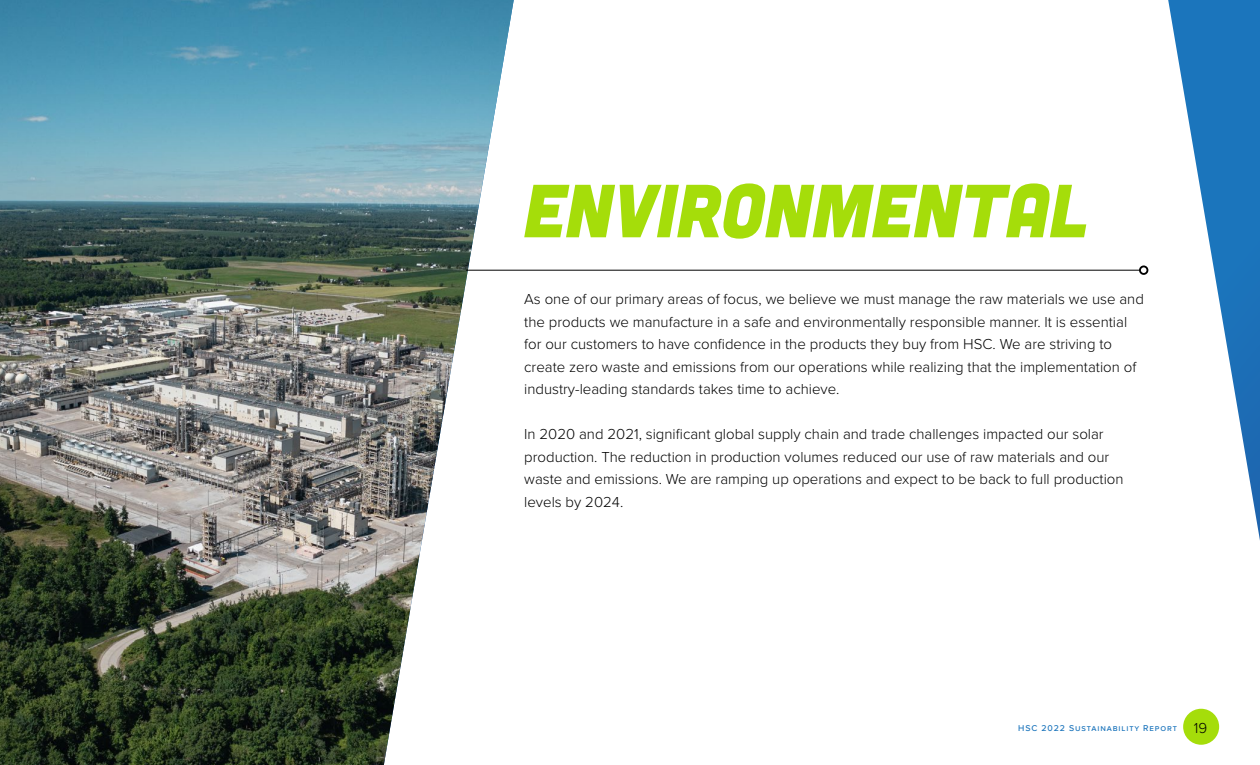
<style>
.page{position:relative;width:1260px;height:765px;background:#fff}
.page>*{position:absolute;margin:0;border:0;box-sizing:border-box;transform-origin:0 0}
.Page_Title{font:italic 75px "Cubano Sharp";color:#a5dd0a}
.Paragraph_Style{font:300 15px/22.5px "Proxima Nova";color:#000}
.t1{font:500 8.75px "Proxima Nova";letter-spacing:.1em;color:#1c75bc}
.s1{font-weight:300;font-size:15px;color:#000}
</style>
<div class="page">
<div style="left:1183px;top:709px;width:36px;height:36px;background:#a5dd0a;border-radius:50%"></div>
<img style="left:0;top:0;width:514px;height:765px">
<hr style="left:466px;top:270px;width:674px;height:1px;background:#000">
<div style="left:1139px;top:265px;width:9px;height:10px;border:2px solid #000;border-radius:50%"></div>
<svg style="left:1168px;top:0;width:92px;height:540px"></svg>
<p class="Page_Title" style="left:524px;top:162px;width:566px">ENVIRONMENTAL</p>
<p class="Paragraph_Style" style="left:524px;top:287px;width:621px">As one of our primary areas of focus, we believe we must manage the raw materials we use and the products we manufacture in a safe and environmentally responsible manner. It is essential for our customers to have confidence in the products they buy from HSC. We are striving to create zero waste and emissions from our operations while realizing that the implementation of industry-leading standards takes time to achieve.</p>
<p class="Paragraph_Style" style="left:524px;top:422px;width:601px">In 2020 and 2021, significant global supply chain and trade challenges impacted our solar production. The reduction in production volumes reduced our use of raw materials and our waste and emissions. We are ramping up operations and expect to be back to full production levels by 2024.</p>
<p class="t1" style="left:1018px;top:722px;width:191px">HSC 2022 Sustainability Report <span class="s1">19</span></p>
</div>
